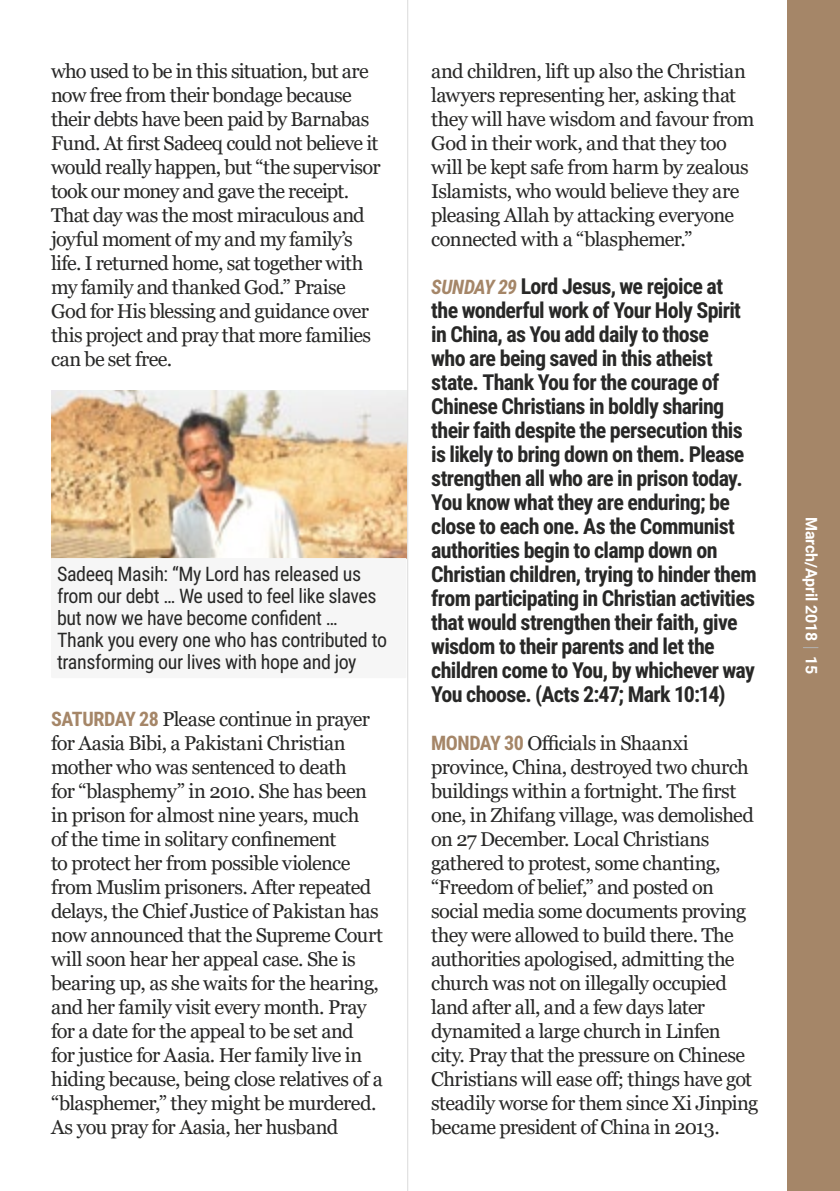
<style>
.page{position:relative;width:840px;height:1191px;background:#fff}
.page>*{position:absolute;margin:0;border:0;box-sizing:border-box;transform-origin:0 0}
.t1{font:700 22px/24px "Roboto Condensed";letter-spacing:-.03em;color:#282827}
.t2{font:20px/24px "Georgia";letter-spacing:-.03em;color:#282827}
.t3{font:20px/22px "Roboto Condensed";letter-spacing:-.02em;color:#282827}
.t4{font:700 16px "Roboto";letter-spacing:-.01em;color:#fff}
.s1{font-family:"Roboto Condensed";font-weight:700;color:#a58668}
.s2{font-style:italic;font-size:20px;color:#a58668}
</style>
<div class="page">
<div style="left:787px;top:0;width:52px;height:1191px;background:#a58668"></div>
<svg style="left:803px;top:647px;width:14px;height:1px"></svg>
<hr style="left:407px;top:0;width:1px;height:1191px;background:#dadada">
<img style="left:51px;top:390px;width:355px;height:168px">
<svg style="left:51px;top:558px;width:355px;height:1px"></svg>
<p class="t2" style="left:51px;top:59px;width:331px">who used to be in this situation, but are now free from their bondage because their debts have been paid by Barnabas Fund. At first Sadeeq could not believe it would really happen, but “the supervisor took our money and gave the receipt.<br>That day was the most miraculous and joyful moment of my and my family’s life. I returned home, sat together with my family and thanked God.” Praise God for His blessing and guidance over this project and pray that more families can be set free.</p>
<p class="t3" style="left:57px;top:562px;width:331px">Sadeeq Masih: “My Lord has released us from our debt … We used to feel like slaves but now we have become confident … Thank you every one who has contributed to transforming our lives with hope and joy</p>
<p class="t2" style="left:51px;top:707px;width:333px"><span class="s1">SATURDAY 28</span> Please continue in prayer for Aasia Bibi, a Pakistani Christian mother who was sentenced to death<br>for “blasphemy” in 2010. She has been in prison for almost nine years, much<br>of the time in solitary confinement<br>to protect her from possible violence from Muslim prisoners. After repeated delays, the Chief Justice of Pakistan has now announced that the Supreme Court will soon hear her appeal case. She is bearing up, as she waits for the hearing, and her family visit every month. Pray for a date for the appeal to be set and<br>for justice for Aasia. Her family live in hiding because, being close relatives of a “blasphemer,” they might be murdered.<br>As you pray for Aasia, her husband</p>
<p class="t2" style="left:431px;top:59px;width:324px">and children, lift up also the Christian lawyers representing her, asking that they will have wisdom and favour from God in their work, and that they too will be kept safe from harm by zealous Islamists, who would believe they are pleasing Allah by attacking everyone connected with a “blasphemer.”</p>
<p class="t1" style="left:431px;top:273px;width:327px"><span class="s2">SUNDAY 29</span> Lord Jesus, we rejoice at<br>the wonderful work of Your Holy Spirit in China, as You add daily to those<br>who are being saved in this atheist state. Thank You for the courage of Chinese Christians in boldly sharing their faith despite the persecution this is likely to bring down on them. Please strengthen all who are in prison today.<br>You know what they are enduring; be close to each one. As the Communist authorities begin to clamp down on Christian children, trying to hinder them from participating in Christian activities that would strengthen their faith, give wisdom to their parents and let the children come to You, by whichever way You choose. (Acts 2:47; Mark 10:14)</p>
<p class="t2" style="left:431px;top:731px;width:328px"><span class="s1">MONDAY 30</span> Officials in Shaanxi province, China, destroyed two church buildings within a fortnight. The first one, in Zhifang village, was demolished on 27 December. Local Christians gathered to protest, some chanting, “Freedom of belief,” and posted on social media some documents proving they were allowed to build there. The authorities apologised, admitting the church was not on illegally occupied land after all, and a few days later dynamited a large church in Linfen city. Pray that the pressure on Chinese Christians will ease off; things have got steadily worse for them since Xi Jinping became president of China in 2013.</p>
<p class="t4" style="left:822px;top:517px;width:158px;rotate:90deg">March/April 2018 15</p>
</div>
